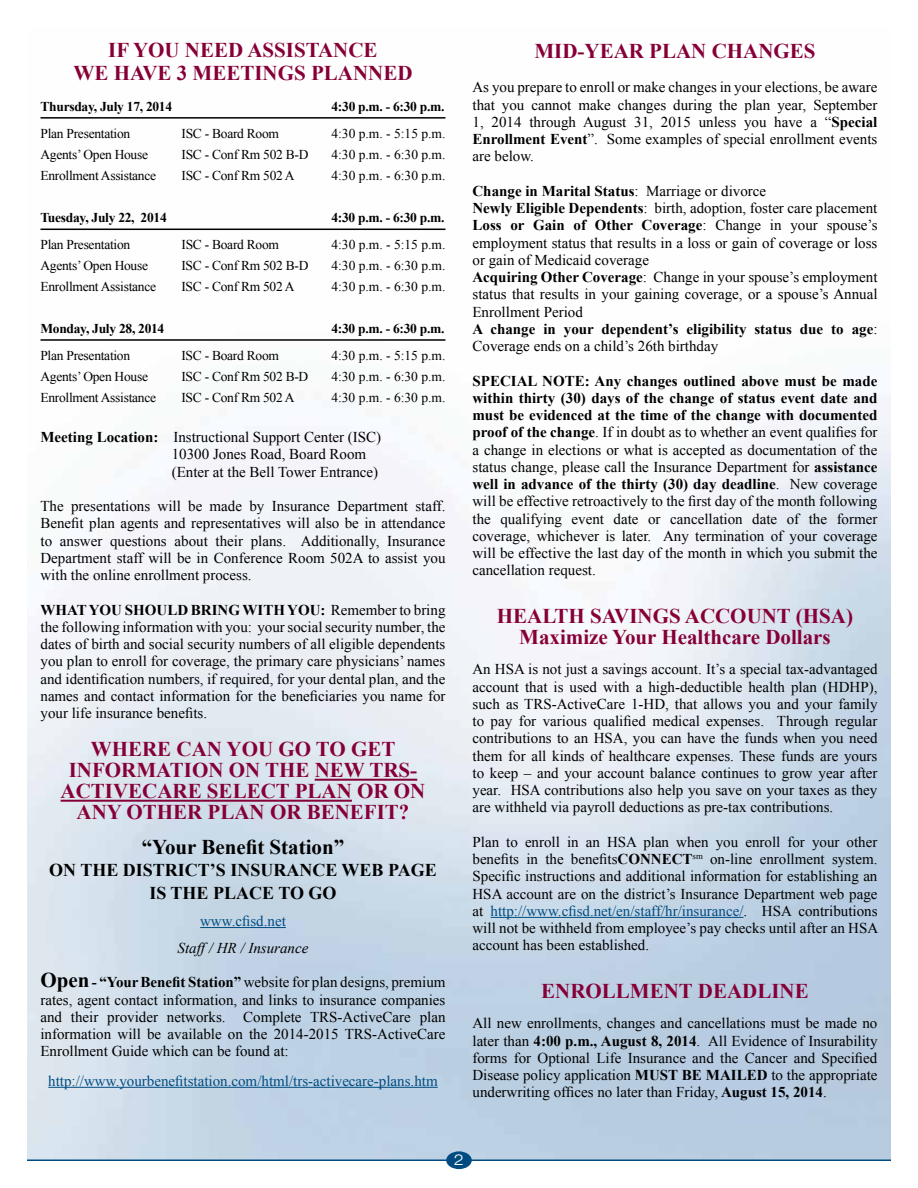
<style>
.page{position:relative;width:918px;height:1188px;background:#fff}
.page>*{position:absolute;margin:0;border:0;box-sizing:border-box;transform-origin:0 0}
.t1{font:700 21px/21px "Times New Roman";color:#860038;text-align:center}
.t2{font:700 21px "Times New Roman";color:#000}
.t3{font:700 18px/22.5px "Times New Roman";color:#000;text-align:center}
.t4{font:15px/17.2px "Times New Roman";color:#000;text-align:justify}
.t5{font:15px "Times New Roman";color:#004c81}
.t6{font:italic 15px "Times New Roman";color:#000}
.t7{font:300 expanded 15px "Helvetica Neue";color:#fff}
.t8{font:13.5px "Times New Roman";letter-spacing:-.02em;color:#000}
.t9{font:700 13.5px "Times New Roman";letter-spacing:-.02em;color:#000}
.s1{font-weight:700}
.s2{font-weight:700;font-size:21px}
.s3{color:#004c81}
</style>
<div class="page">
<img style="left:27px;top:228px;width:864px;height:932px">
<hr style="left:27px;top:1160px;width:864px;height:1px;background:#004c81">
<div style="left:446px;top:1151px;width:26px;height:18px;background:#004c81;border-radius:50%"></div>
<hr style="left:315px;top:779px;width:102px;height:2px;background:#860038">
<hr style="left:61px;top:800px;width:291px;height:2px;background:#860038">
<hr style="left:200px;top:927px;width:86px;height:1px;background:#004c81">
<hr style="left:48px;top:1087px;width:390px;height:1px;background:#004c81">
<hr style="left:491px;top:917px;width:252px;height:1px;background:#004c81">
<hr style="left:40px;top:117px;width:406px;height:2px;background:#000">
<hr style="left:40px;top:229px;width:406px;height:1px;background:#000">
<hr style="left:40px;top:339px;width:406px;height:2px;background:#000">
<h1 class="t1" style="left:73px;top:39px;width:341px;line-height:22.5px">IF YOU NEED ASSISTANCE<br>WE HAVE 3 MEETINGS PLANNED</h1>
<p class="t9" style="left:40px;top:97px;width:133px">Thursday, July 17, 2014</p>
<p class="t9" style="left:332px;top:97px;width:115px">4:30 p.m. - 6:30 p.m.</p>
<p class="t8" style="left:40px;top:124px;width:91px">Plan Presentation</p>
<p class="t8" style="left:181px;top:124px;width:99px">ISC - Board Room</p>
<p class="t8" style="left:331px;top:124px;width:116px">4:30 p.m. - 5:15 p.m.</p>
<p class="t8" style="left:40px;top:145px;width:109px">Agents’ Open House</p>
<p class="t8" style="left:181px;top:145px;width:128px">ISC - Conf Rm 502 B-D</p>
<p class="t8" style="left:331px;top:145px;width:116px">4:30 p.m. - 6:30 p.m.</p>
<p class="t8" style="left:40px;top:166px;width:117px">Enrollment Assistance</p>
<p class="t8" style="left:181px;top:166px;width:115px">ISC - Conf Rm 502 A</p>
<p class="t8" style="left:331px;top:166px;width:116px">4:30 p.m. - 6:30 p.m.</p>
<p class="t9" style="left:40px;top:208px;width:128px">Tuesday, July 22, 2014</p>
<p class="t9" style="left:331px;top:208px;width:115px">4:30 p.m. - 6:30 p.m.</p>
<p class="t8" style="left:40px;top:235px;width:91px">Plan Presentation</p>
<p class="t8" style="left:181px;top:235px;width:99px">ISC - Board Room</p>
<p class="t8" style="left:331px;top:235px;width:116px">4:30 p.m. - 5:15 p.m.</p>
<p class="t8" style="left:40px;top:256px;width:109px">Agents’ Open House</p>
<p class="t8" style="left:181px;top:256px;width:128px">ISC - Conf Rm 502 B-D</p>
<p class="t8" style="left:331px;top:256px;width:116px">4:30 p.m. - 6:30 p.m.</p>
<p class="t8" style="left:40px;top:277px;width:117px">Enrollment Assistance</p>
<p class="t8" style="left:181px;top:277px;width:115px">ISC - Conf Rm 502 A</p>
<p class="t8" style="left:331px;top:277px;width:116px">4:30 p.m. - 6:30 p.m.</p>
<p class="t9" style="left:40px;top:319px;width:125px">Monday, July 28, 2014</p>
<p class="t9" style="left:331px;top:319px;width:115px">4:30 p.m. - 6:30 p.m.</p>
<p class="t8" style="left:40px;top:346px;width:91px">Plan Presentation</p>
<p class="t8" style="left:181px;top:346px;width:99px">ISC - Board Room</p>
<p class="t8" style="left:331px;top:346px;width:116px">4:30 p.m. - 5:15 p.m.</p>
<p class="t8" style="left:40px;top:367px;width:109px">Agents’ Open House</p>
<p class="t8" style="left:181px;top:367px;width:128px">ISC - Conf Rm 502 B-D</p>
<p class="t8" style="left:331px;top:367px;width:116px">4:30 p.m. - 6:30 p.m.</p>
<p class="t8" style="left:40px;top:388px;width:117px">Enrollment Assistance</p>
<p class="t8" style="left:181px;top:388px;width:115px">ISC - Conf Rm 502 A</p>
<p class="t8" style="left:331px;top:388px;width:116px">4:30 p.m. - 6:30 p.m.</p>
<p class="t4" style="left:172px;top:428px;width:211px;text-align:left;text-indent:-131px"><span class="s1">Meeting Location:</span> Instructional Support Center (ISC)<br>10300 Jones Road, Board Room (Enter at the Bell Tower Entrance)</p>
<p class="t4" style="left:40px;top:497px;width:407px">The presentations will be made by Insurance Department staff.<br>Benefit plan agents and representatives will also be in attendance to answer questions about their plans. Additionally, Insurance Department staff will be in Conference Room 502A to assist you with the online enrollment process.</p>
<p class="t4" style="left:40px;top:601px;width:407px"><span class="s1">WHAT YOU SHOULD BRING WITH YOU:</span> Remember to bring the following information with you: your social security number, the dates of birth and social security numbers of all eligible dependents you plan to enroll for coverage, the primary care physicians’ names and identification numbers, if required, for your dental plan, and the names and contact information for the beneficiaries you name for your life insurance benefits.</p>
<h1 class="t1" style="left:61px;top:738px;width:366px">WHERE CAN YOU GO TO GET<br>INFORMATION ON THE NEW TRS-<br>ACTIVECARE SELECT PLAN OR ON<br>ANY OTHER PLAN OR BENEFIT?</h1>
<h1 class="t2" style="left:142px;top:832px;width:204px">“Your Benefit Station”</h1>
<p class="t3" style="left:49px;top:859px;width:389px">ON THE DISTRICT’S INSURANCE WEB PAGE<br>IS THE PLACE TO GO</p>
<p class="t5" style="left:200px;top:911px;width:87px">www.cfisd.net</p>
<p class="t6" style="left:178px;top:938px;width:132px">Staff / HR / Insurance</p>
<p class="t4" style="left:40px;top:974px;width:407px"><span class="s2">Open</span> <span class="s1">- “Your Benefit Station”</span> website for plan designs, premium rates, agent contact information, and links to insurance companies and their provider networks. Complete TRS-ActiveCare plan information will be available on the 2014-2015 TRS-ActiveCare Enrollment Guide which can be found at:</p>
<p class="t5" style="left:48px;top:1071px;width:391px">http://www.yourbenefitstation.com/html/trs-activecare-plans.htm</p>
<h1 class="t1" style="left:534px;top:40px;width:283px">MID-YEAR PLAN CHANGES</h1>
<p class="t4" style="left:472px;top:78px;width:407px">As you prepare to enroll or make changes in your elections, be aware that you cannot make changes during the plan year, September 1, 2014 through August 31, 2015 unless you have a “<span class="s1">Special Enrollment Event</span>”. Some examples of special enrollment events are below.</p>
<p class="t4" style="left:472px;top:182px;width:407px;text-align:left"><span class="s1">Change in Marital Status</span>: Marriage or divorce<br><span class="s1">Newly Eligible Dependents</span>: birth, adoption, foster care placement <span class="s1">Loss or Gain of Other Coverage</span>: Change in your spouse’s employment status that results in a loss or gain of coverage or loss or gain of Medicaid coverage<br><span class="s1">Acquiring Other Coverage</span>: Change in your spouse’s employment status that results in your gaining coverage, or a spouse’s Annual Enrollment Period<br><span class="s1">A change in your dependent’s eligibility status due to age</span>:<br>Coverage ends on a child’s 26th birthday</p>
<p class="t4" style="left:472px;top:372px;width:407px"><span class="s1">SPECIAL NOTE: Any changes outlined above must be made within thirty (30) days of the change of status event date and must be evidenced at the time of the change with documented proof of the change</span>. If in doubt as to whether an event qualifies for a change in elections or what is accepted as documentation of the status change, please call the Insurance Department for <span class="s1">assistance well in advance of the thirty (30) day deadline</span>. New coverage will be effective retroactively to the first day of the month following the qualifying event date or cancellation date of the former coverage, whichever is later. Any termination of your coverage will be effective the last day of the month in which you submit the cancellation request.</p>
<h1 class="t1" style="left:497px;top:604px;width:358px">HEALTH SAVINGS ACCOUNT (HSA)<br>Maximize Your Healthcare Dollars</h1>
<p class="t4" style="left:472px;top:660px;width:407px">An HSA is not just a savings account. It’s a special tax-advantaged account that is used with a high-deductible health plan (HDHP), such as TRS-ActiveCare 1-HD, that allows you and your family to pay for various qualified medical expenses. Through regular contributions to an HSA, you can have the funds when you need them for all kinds of healthcare expenses. These funds are yours to keep – and your account balance continues to grow year after year. HSA contributions also help you save on your taxes as they are withheld via payroll deductions as pre-tax contributions.</p>
<p class="t4" style="left:472px;top:833px;width:407px">Plan to enroll in an HSA plan when you enroll for your other benefits in the benefits<span class="s1">CONNECT</span><sup>sm</sup> on-line enrollment system.<br>Specific instructions and additional information for establishing an HSA account are on the district’s Insurance Department web page at <span class="s3">http://www.cfisd.net/en/staff/hr/insurance/</span>. HSA contributions will not be withheld from employee’s pay checks until after an HSA account has been established.</p>
<h1 class="t1" style="left:541px;top:979px;width:269px">ENROLLMENT DEADLINE</h1>
<p class="t4" style="left:472px;top:1014px;width:407px">All new enrollments, changes and cancellations must be made no later than <span class="s1">4:00 p.m., August 8, 2014</span>. All Evidence of Insurability forms for Optional Life Insurance and the Cancer and Specified Disease policy application <span class="s1">MUST BE MAILED</span> to the appropriate underwriting offices no later than Friday, <span class="s1">August 15, 2014</span>.</p>
<p class="t7" style="left:454px;top:1151px;width:12px">2</p>
</div>
